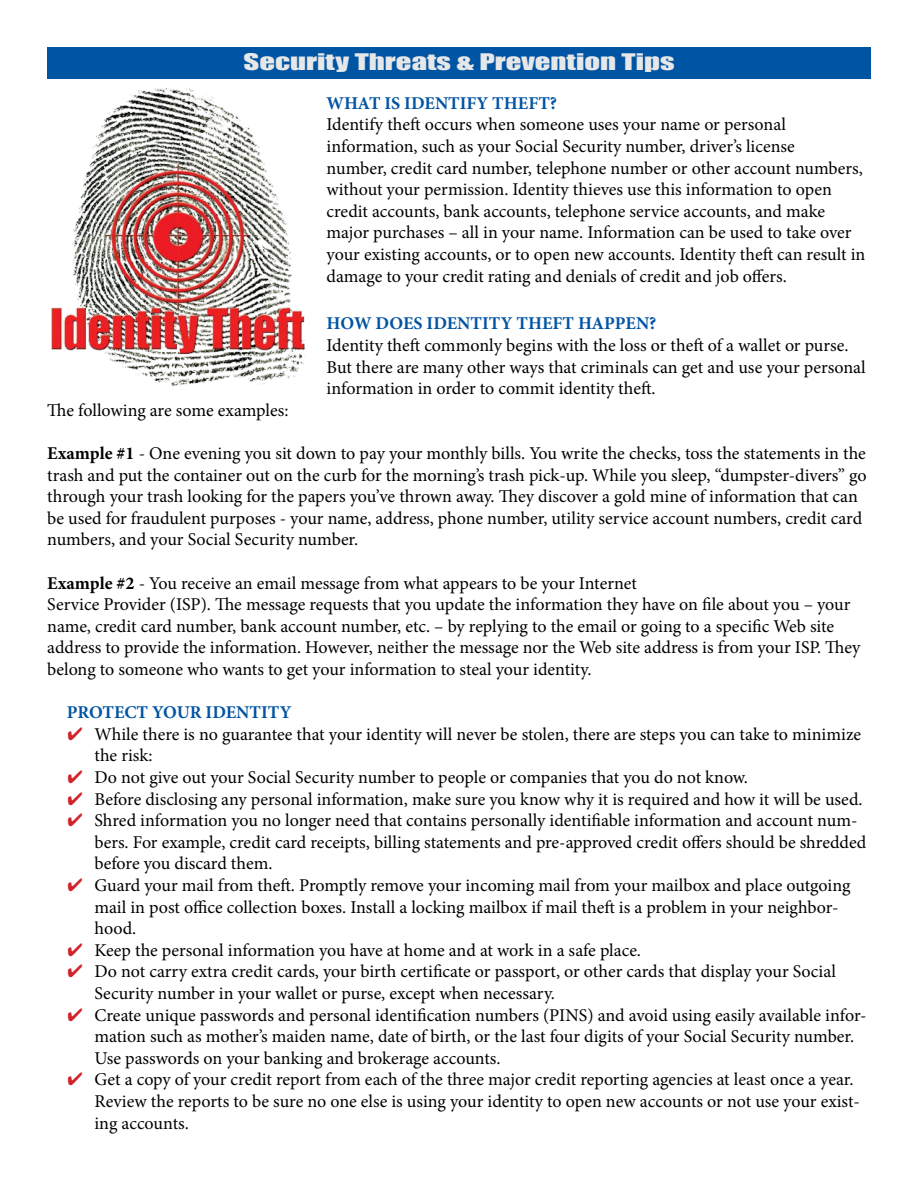
<style>
.page{position:relative;width:918px;height:1188px;background:#fff}
.page>*{position:absolute;margin:0;border:0;box-sizing:border-box;transform-origin:0 0}
.t1{font:21px "Impact";color:#e6e7e8;scale:1.46 1}
.t2{font:18px/21.6px "Minion Pro";letter-spacing:-.005em;color:#000}
.t3{font:700 18px "Minion Pro";color:#0054a4}
.t4{font:18px/21.6px "Zapf Dingbats ITC";color:#d2232a;text-align:justify}
.s1{font-weight:700}
</style>
<div class="page">
<div style="left:47px;top:47px;width:824px;height:32px;background:#0054a4"></div>
<img style="left:51px;top:87px;width:255px;height:299px">
<p class="t1" style="left:243px;top:49px;width:297px">Security Threats &amp; Prevention Tips</p>
<p class="t3" style="left:327px;top:90px;width:232px">WHAT IS IDENTIFY THEFT?</p>
<p class="t2" style="left:327px;top:114px;width:540px">Identify theft occurs when someone uses your name or personal information, such as your Social Security number, driver’s license<br>number, credit card number, telephone number or other account numbers, without your permission. Identity thieves use this information to open credit accounts, bank accounts, telephone service accounts, and make major purchases – all in your name. Information can be used to take over your existing accounts, or to open new accounts. Identity theft can result in damage to your credit rating and denials of credit and job offers.</p>
<p class="t3" style="left:327px;top:311px;width:331px">HOW DOES IDENTITY THEFT HAPPEN?</p>
<p class="t2" style="left:327px;top:334px;width:541px">Identity theft commonly begins with the loss or theft of a wallet or purse.<br>But there are many other ways that criminals can get and use your personal information in order to commit identity theft.</p>
<p class="t2" style="left:47px;top:399px;width:243px">The following are some examples:</p>
<p class="t2" style="left:47px;top:442px;width:821px"><span class="s1">Example #1</span> - One evening you sit down to pay your monthly bills. You write the checks, toss the statements in the trash and put the container out on the curb for the morning’s trash pick-up. While you sleep, “dumpster-divers” go through your trash looking for the papers you’ve thrown away. They discover a gold mine of information that can be used for fraudulent purposes - your name, address, phone number, utility service account numbers, credit card numbers, and your Social Security number.</p>
<p class="t2" style="left:47px;top:572px;width:815px"><span class="s1">Example #2</span> - You receive an email message from what appears to be your Internet<br>Service Provider (ISP). The message requests that you update the information they have on file about you – your name, credit card number, bank account number, etc. – by replying to the email or going to a specific Web site address to provide the information. However, neither the message nor the Web site address is from your ISP. They belong to someone who wants to get your information to steal your identity.</p>
<p class="t3" style="left:67px;top:700px;width:226px">PROTECT YOUR IDENTITY</p>
<p class="t2" style="left:94px;top:723px;width:774px">While there is no guarantee that your identity will never be stolen, there are steps you can take to minimize the risk:<br>Do not give out your Social Security number to people or companies that you do not know.<br>Before disclosing any personal information, make sure you know why it is required and how it will be used.<br>Shred information you no longer need that contains personally identifiable information and account num&shy;bers. For example, credit card receipts, billing statements and pre-approved credit offers should be shredded before you discard them.<br>Guard your mail from theft. Promptly remove your incoming mail from your mailbox and place outgoing mail in post office collection boxes. Install a locking mailbox if mail theft is a problem in your neighbor&shy;hood.<br>Keep the personal information you have at home and at work in a safe place.<br>Do not carry extra credit cards, your birth certificate or passport, or other cards that display your Social Security number in your wallet or purse, except when necessary.<br>Create unique passwords and personal identification numbers (PINS) and avoid using easily available infor&shy;mation such as mother’s maiden name, date of birth, or the last four digits of your Social Security number.<br>Use passwords on your banking and brokerage accounts.<br>Get a copy of your credit report from each of the three major credit reporting agencies at least once a year.<br>Review the reports to be sure no one else is using your identity to open new accounts or not use your exist&shy;ing accounts.</p>
<p class="t4" style="left:68px;top:766px;width:17px">✔ ✔ ✔</p>
</div>
